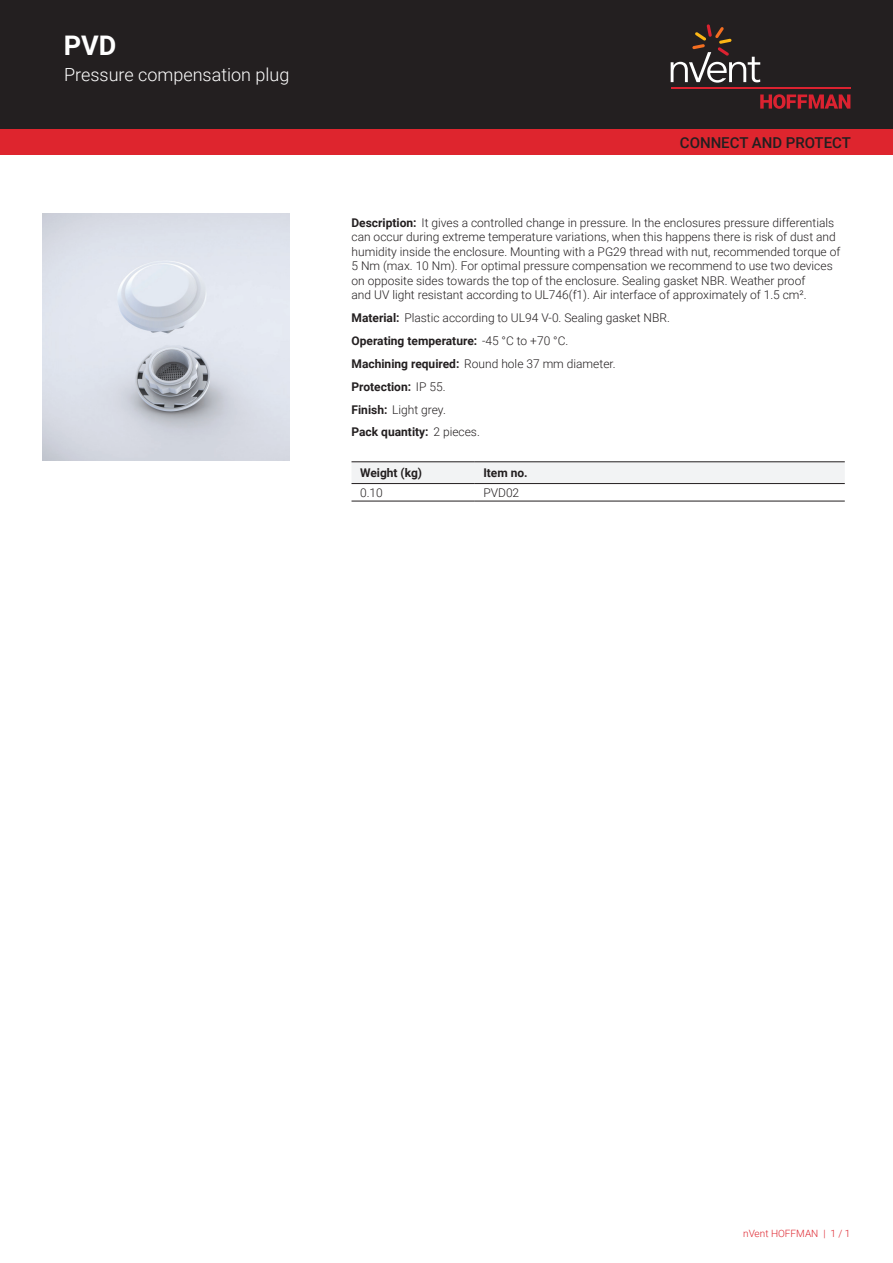
<style>
.page{position:relative;width:893px;height:1263px;background:#fff}
.page>*{position:absolute;margin:0;border:0;box-sizing:border-box;transform-origin:0 0}
.t1{font:700 27px "Roboto";color:#fff}
.t2{font:300 18px "Roboto";color:#fff}
.t3{font:500 15px "Roboto";color:#231f20}
.t4{font:300 12px/14.4px "Roboto";color:#231f20}
.t5{font:700 12px "Roboto";color:#231f20}
.t6{font:300 10.05px "Roboto";color:#de252e}
.s1{font-weight:700}
</style>
<div class="page">
<div style="left:0;top:0;width:893px;height:129px;background:#231f20"></div>
<svg style="left:760px;top:94px;width:90px;height:15px"></svg>
<hr style="left:671px;top:88px;width:179px;height:1px;background:#db2230">
<svg style="left:671px;top:24px;width:89px;height:59px"></svg>
<div style="left:0;top:129px;width:893px;height:26px;background:#de252e"></div>
<div style="left:351px;top:462px;width:494px;height:21px;background:#f2f3f4"></div>
<hr style="left:351px;top:461px;width:124px;height:1px;background:#231f20">
<hr style="left:475px;top:461px;width:370px;height:1px;background:#231f20">
<hr style="left:351px;top:501px;width:124px;height:1px;background:#231f20">
<hr style="left:475px;top:501px;width:370px;height:1px;background:#231f20">
<hr style="left:351px;top:483px;width:124px;height:1px;background:#231f20">
<hr style="left:475px;top:483px;width:370px;height:1px;background:#231f20">
<img style="left:43px;top:213px;width:246px;height:247px">
<h1 class="t1" style="left:64px;top:27px;width:54px">PVD</h1>
<h2 class="t2" style="left:64px;top:62px;width:227px">Pressure compensation plug</h2>
<p class="t3" style="left:680px;top:132px;width:173px">CONNECT AND PROTECT</p>
<p class="t4" style="left:351px;top:215px;width:490px"><span class="s1">Description:</span> It gives a controlled change in pressure. In the enclosures pressure differentials can occur during extreme temperature variations, when this happens there is risk of dust and humidity inside the enclosure. Mounting with a PG29 thread with nut, recommended torque of 5 Nm (max. 10 Nm). For optimal pressure compensation we recommend to use two devices on opposite sides towards the top of the enclosure. Sealing gasket NBR. Weather proof<br>and UV light resistant according to UL746(f1). Air interface of approximately of 1.5 cm².</p>
<p class="t4" style="left:351px;top:306px;width:320px;line-height:23px"><span class="s1">Material:</span> Plastic according to UL94 V-0. Sealing gasket NBR.<br><span class="s1">Operating temperature:</span> -45 °C to +70 °C.<br><span class="s1">Machining required:</span> Round hole 37 mm diameter.<br><span class="s1">Protection:</span> IP 55.<br><span class="s1">Finish:</span> Light grey.<br><span class="s1">Pack quantity:</span> 2 pieces.</p>
<p class="t5" style="left:360px;top:464px;width:64px">Weight (kg)</p>
<p class="t5" style="left:483px;top:464px;width:46px">Item no.</p>
<p class="t4" style="left:360px;top:485px;width:24px">0.10</p>
<p class="t4" style="left:483px;top:485px;width:37px">PVD02</p>
<p class="t6" style="left:743px;top:1226px;width:109px">nVent HOFFMAN | 1 / 1</p>
</div>
